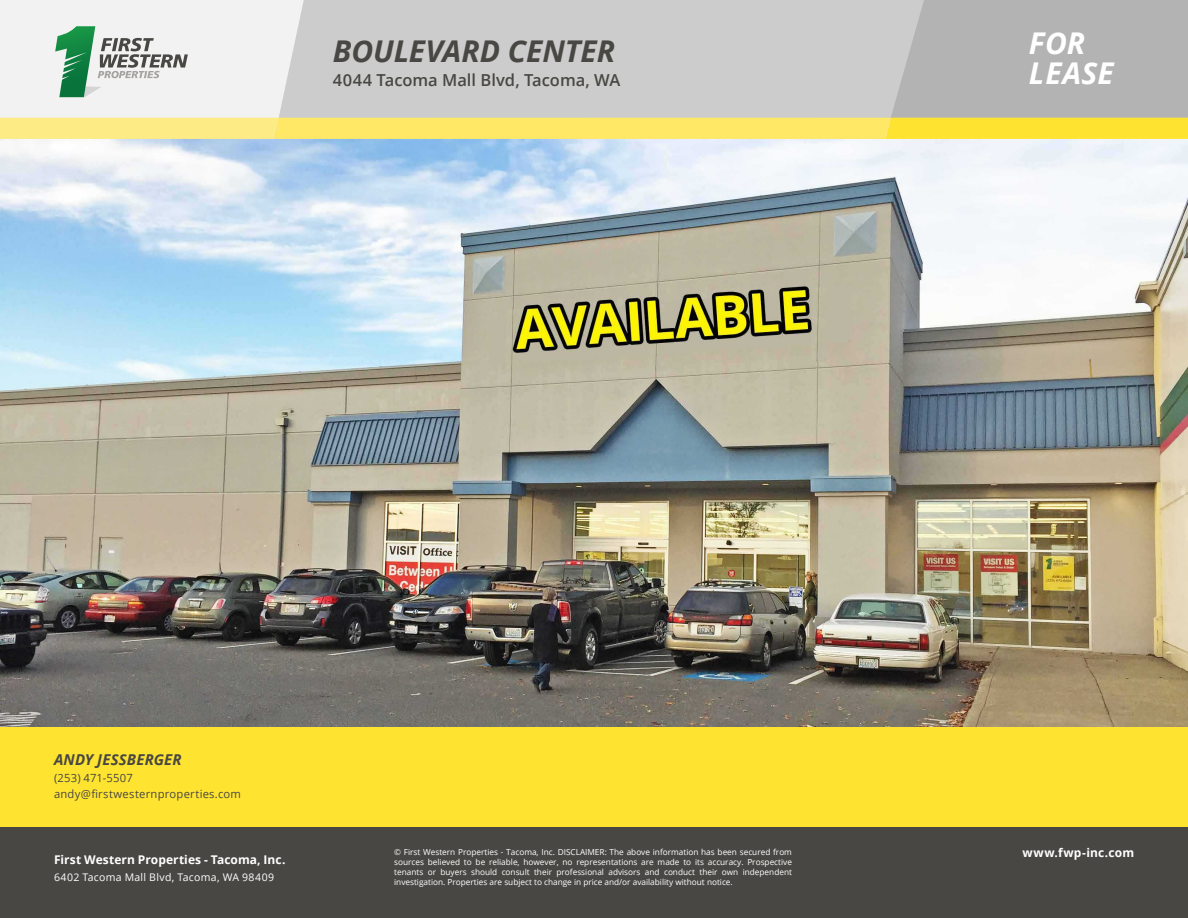
<style>
.page{position:relative;width:1188px;height:918px;background:#fff}
.page>*{position:absolute;margin:0;border:0;box-sizing:border-box;transform-origin:0 0}
.t1{font:italic 700 30px "Open Sans";color:#494743}
.t2{font:italic 700 30px/30px "Open Sans";letter-spacing:.01em;color:#fff}
.t3{font:600 16.5px "Open Sans";color:#494743}
.t4{font:italic 700 15px "Open Sans";letter-spacing:.01em;color:#494743}
.t5{font:700 12px "Open Sans";letter-spacing:.01em;color:#fff}
.t6{font:11.25px/16.5px "Open Sans";letter-spacing:.02em;color:#494743}
.t7{font:10.5px "Open Sans";letter-spacing:.03em;color:#fff}
.t8{font:8.25px/9.9px "Open Sans";color:#fff;text-align:justify}
</style>
<div class="page">
<img style="left:1px;top:139px;width:1187px;height:588px">
<div style="left:0;top:826px;width:1188px;height:92px;background:#494743"></div>
<div style="left:0;top:727px;width:1188px;height:100px;background:#fee430"></div>
<svg style="left:0;top:0;width:1188px;height:139px"></svg>
<h1 class="t1" style="left:333px;top:30px;width:284px">BOULEVARD CENTER</h1>
<h2 class="t3" style="left:333px;top:68px;width:289px">4044 Tacoma Mall Blvd, Tacoma, WA</h2>
<h1 class="t2" style="left:1029px;top:28px;width:86px">FOR<br>LEASE</h1>
<h3 class="t4" style="left:54px;top:749px;width:129px">ANDY JESSBERGER</h3>
<h3 class="t6" style="left:54px;top:769px;width:189px">(253) 471-5507 andy@firstwesternproperties.com</h3>
<h3 class="t5" style="left:54px;top:851px;width:233px">First Western Properties - Tacoma, Inc.</h3>
<p class="t7" style="left:54px;top:870px;width:222px">6402 Tacoma Mall Blvd, Tacoma, WA 98409</p>
<p class="t8" style="left:394px;top:847px;width:399px">© First Western Properties - Tacoma, Inc. DISCLAIMER: The above information has been secured from</p>
<h3 class="t5" style="left:1023px;top:844px;width:113px">www.fwp-inc.com</h3>
<p class="t8" style="left:394px;top:857px;width:399px">sources believed to be reliable, however, no representations are made to its accuracy. Prospective tenants or buyers should consult their professional advisors and conduct their own independent investigation. Properties are subject to change in price and/or availability without notice.</p>
</div>
